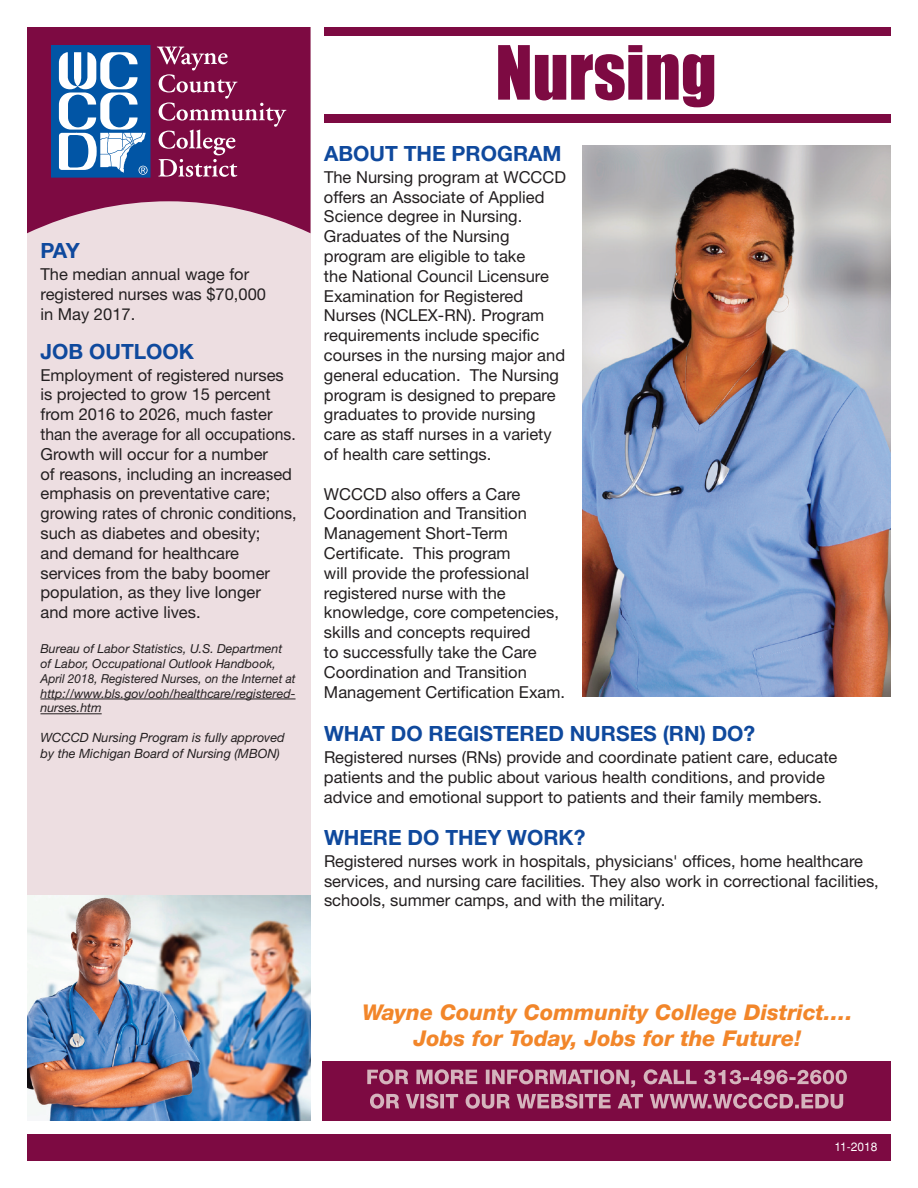
<style>
.page{position:relative;width:918px;height:1188px;background:#fff}
.page>*{position:absolute;margin:0;border:0;box-sizing:border-box;transform-origin:0 0}
.t1{font:69px "Impact";color:#7d0a42}
.t2{font:italic 800 21.75px/26.1px "Helvetica Neue";color:#f2862a;text-align:center}
.t3{font:700 21px "Helvetica Neue";color:#0f499d}
.t4{font:16.5px/19.8px "Helvetica Neue";color:#231f20}
.t5{font:italic 12.75px/15.3px "Helvetica Neue";color:#231f20}
.t6{font:italic 12.3px/14.9px "Helvetica Neue";color:#231f20}
.t7{font:12px "Helvetica";color:#fff}
</style>
<div class="page">
<div style="left:27px;top:27px;width:283px;height:1092px;background:#eddee1"></div>
<svg style="left:27px;top:27px;width:283px;height:206px;fill:#7d0a42"></svg>
<div style="left:27px;top:1134px;width:864px;height:27px;background:#7d0a42"></div>
<div style="left:323px;top:1061px;width:568px;height:59px;background:#7d0a42"></div>
<svg style="left:367px;top:1069px;width:317px;height:19px"></svg>
<svg style="left:370px;top:1094px;width:319px;height:15px"></svg>
<img style="left:27px;top:895px;width:283px;height:226px">
<hr style="left:40px;top:699px;width:256px;height:1px;background:#231f20">
<hr style="left:40px;top:713px;width:62px;height:1px;background:#231f20">
<div style="left:52px;top:45px;width:98px;height:132px;background:#0155a5"></div>
<div style="left:51px;top:45px;width:99px;height:133px;border:1px solid #0155a5"></div>
<svg style="left:157px;top:47px;width:129px;height:130px;background:#8e2b5b"></svg>
<svg style="left:59px;top:52px;width:89px;height:123px"></svg>
<img style="left:583px;top:146px;width:308px;height:551px">
<div style="left:324px;top:114px;width:567px;height:8px;background:#7d0a42"></div>
<div style="left:324px;top:27px;width:567px;height:9px;background:#7d0a42"></div>
<p class="t3" style="left:40px;top:243px;width:41px">PAY</p>
<p class="t4" style="left:40px;top:266px;width:227px">The median annual wage for registered nurses was $70,000 in May 2017.</p>
<p class="t3" style="left:40px;top:344px;width:155px">JOB OUTLOOK</p>
<p class="t4" style="left:40px;top:366px;width:258px">Employment of registered nurses is projected to grow 15 percent from 2016 to 2026, much faster than the average for all occupations.<br>Growth will occur for a number<br>of reasons, including an increased emphasis on preventative care; growing rates of chronic conditions, such as diabetes and obesity;<br>and demand for healthcare services from the baby boomer population, as they live longer<br>and more active lives.</p>
<p class="t6" style="left:40px;top:642px;width:257px">Bureau of Labor Statistics, U.S. Department of Labor, Occupational Outlook Handbook, April 2018, Registered Nurses, on the Internet at http://www.bls.gov/ooh/healthcare/registered&shy;nurses.htm</p>
<p class="t5" style="left:40px;top:731px;width:246px">WCCCD Nursing Program is fully approved by the Michigan Board of Nursing (MBON)</p>
<h1 class="t1" style="left:495px;top:35px;width:223px">Nursing</h1>
<p class="t3" style="left:324px;top:146px;width:239px">ABOUT THE PROGRAM</p>
<p class="t4" style="left:324px;top:169px;width:244px">The Nursing program at WCCCD offers an Associate of Applied<br>Science degree in Nursing.<br>Graduates of the Nursing program are eligible to take<br>the National Council Licensure<br>Examination for Registered<br>Nurses (NCLEX-RN). Program requirements include specific courses in the nursing major and general education. The Nursing program is designed to prepare graduates to provide nursing care as staff nurses in a variety of health care settings.</p>
<p class="t4" style="left:324px;top:485px;width:243px">WCCCD also offers a Care<br>Coordination and Transition<br>Management Short-Term<br>Certificate. This program<br>will provide the professional registered nurse with the knowledge, core competencies, skills and concepts required<br>to successfully take the Care<br>Coordination and Transition<br>Management Certification Exam.</p>
<p class="t3" style="left:324px;top:726px;width:433px">WHAT DO REGISTERED NURSES (RN) DO?</p>
<p class="t4" style="left:324px;top:749px;width:515px">Registered nurses (RNs) provide and coordinate patient care, educate patients and the public about various health conditions, and provide advice and emotional support to patients and their family members.</p>
<p class="t3" style="left:324px;top:830px;width:263px">WHERE DO THEY WORK?</p>
<p class="t4" style="left:324px;top:853px;width:556px">Registered nurses work in hospitals, physicians' offices, home healthcare services, and nursing care facilities. They also work in correctional facilities, schools, summer camps, and with the military.</p>
<h2 class="t2" style="left:362px;top:1001px;width:492px">Wayne County Community College District….<br>Jobs for Today, Jobs for the Future!</h2>
<p class="t7" style="left:834px;top:1139px;width:45px">11-2018</p>
</div>
